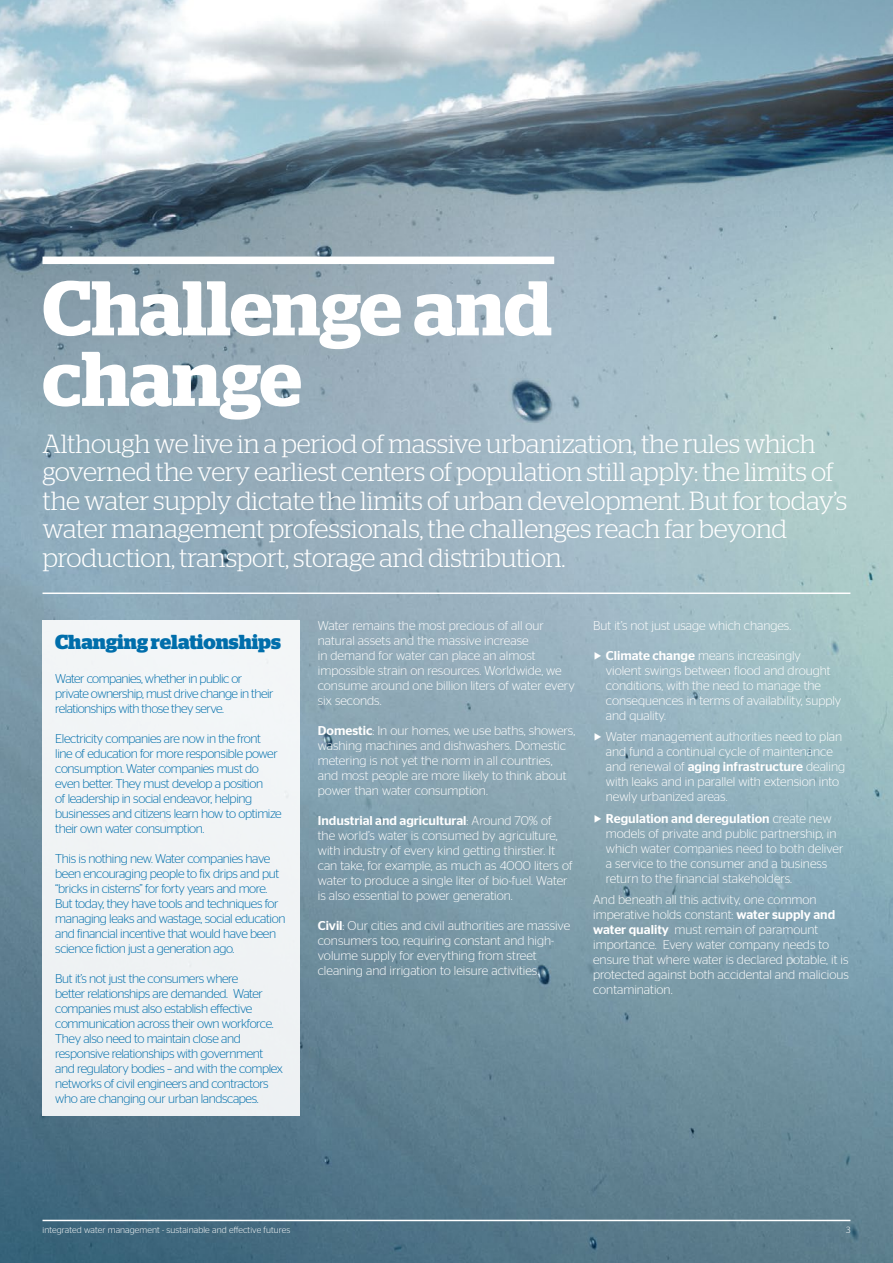
<style>
.page{position:relative;width:893px;height:1263px;background:#fff}
.page>*{position:absolute;margin:0;border:0;box-sizing:border-box;transform-origin:0 0}
.t1{font:600 77.25px/70.5px "Stag";color:#fff}
.t2{font:300 26.25px/28.5px "Stag";letter-spacing:-.01em;color:#fff}
.t3{font:700 20.25px "Stag";color:#006eab}
.t4{font:300 12.75px/15px "Stag Sans";color:#fff}
.t5{font:300 12.75px/15px "Stag Sans";letter-spacing:-.03em;color:#006eab}
.t6{font:300 9px "Stag Sans";letter-spacing:.01em;color:#fff}
.s1{font-weight:500}
</style>
<div class="page">
<img style="left:0;top:0;width:893px;height:1263px">
<div style="left:43px;top:257px;width:511px;height:7px;background:#fff"></div>
<hr style="left:43px;top:592px;width:807px;height:2px;background:#fff">
<div style="left:43px;top:620px;width:257px;height:496px;background:#f0f3f5"></div>
<hr style="left:43px;top:1220px;width:807px;height:1px;background:#fff">
<h1 class="t1" style="left:43px;top:273px;width:511px">Challenge and change</h1>
<p class="t2" style="left:43px;top:429px;width:806px">Although we live in a period of massive urbanization, the rules which governed the very earliest centers of population still apply: the limits of the water supply dictate the limits of urban development. But for today’s water management professionals, the challenges reach far beyond production, transport, storage and distribution.</p>
<h3 class="t3" style="left:55px;top:630px;width:227px">Changing relationships</h3>
<p class="t5" style="left:55px;top:671px;width:220px">Water companies, whether in public or private ownership, must drive change in their relationships with those they serve.</p>
<p class="t5" style="left:55px;top:731px;width:228px">Electricity companies are now in the front<br>line of education for more responsible power consumption. Water companies must do even better. They must develop a position<br>of leadership in social endeavor, helping businesses and citizens learn how to optimize their own water consumption.</p>
<p class="t5" style="left:55px;top:851px;width:232px">This is nothing new. Water companies have been encouraging people to fix drips and put “bricks in cisterns” for forty years and more.<br>But today, they have tools and techniques for managing leaks and wastage, social education and financial incentive that would have been science fiction just a generation ago.</p>
<p class="t5" style="left:55px;top:971px;width:229px">But it’s not just the consumers where<br>better relationships are demanded. Water companies must also establish effective communication across their own workforce.<br>They also need to maintain close and responsive relationships with government and regulatory bodies – and with the complex networks of civil engineers and contractors who are changing our urban landscapes.</p>
<p class="t4" style="left:318px;top:618px;width:259px">Water remains the most precious of all our natural assets and the massive increase<br>in demand for water can place an almost impossible strain on resources. Worldwide, we consume around one billion liters of water every six seconds.</p>
<p class="t4" style="left:318px;top:723px;width:259px"><span class="s1">Domestic</span>: In our homes, we use baths, showers, washing machines and dishwashers. Domestic metering is not yet the norm in all countries, and most people are more likely to think about power than water consumption.</p>
<p class="t4" style="left:318px;top:813px;width:256px"><span class="s1">Industrial and agricultural</span>: Around 70% of<br>the world’s water is consumed by agriculture, with industry of every kind getting thirstier. It can take, for example, as much as 4000 liters of water to produce a single liter of bio-fuel. Water is also essential to power generation.</p>
<p class="t4" style="left:318px;top:917px;width:254px"><span class="s1">Civil</span>: Our cities and civil authorities are massive consumers too, requiring constant and high&shy;volume supply for everything from street cleaning and irrigation to leisure activities.</p>
<p class="t4" style="left:593px;top:618px;width:200px">But it’s not just usage which changes.</p>
<p class="t4" style="left:606px;top:648px;width:237px;text-indent:-13px">▶ <span class="s1">Climate change</span> means increasingly<br>violent swings between flood and drought conditions, with the need to manage the consequences in terms of availability, supply and quality.</p>
<p class="t4" style="left:606px;top:729px;width:241px;text-indent:-13px">▶ Water management authorities need to plan and fund a continual cycle of maintenance and renewal of <span class="s1">aging infrastructure</span> dealing with leaks and in parallel with extension into newly urbanized areas.</p>
<p class="t4" style="left:606px;top:810px;width:239px;text-indent:-13px">▶ <span class="s1">Regulation and deregulation</span> create new models of private and public partnership, in which water companies need to both deliver a service to the consumer and a business return to the financial stakeholders.</p>
<p class="t4" style="left:593px;top:892px;width:257px">And beneath all this activity, one common imperative holds constant: <span class="s1">water supply and water quality</span> must remain of paramount importance. Every water company needs to ensure that where water is declared potable, it is protected against both accidental and malicious contamination.</p>
<p class="t6" style="left:43px;top:1225px;width:249px">integrated water management - sustainable and effective futures</p>
<p class="t6" style="left:846px;top:1225px;width:6px">3</p>
</div>
